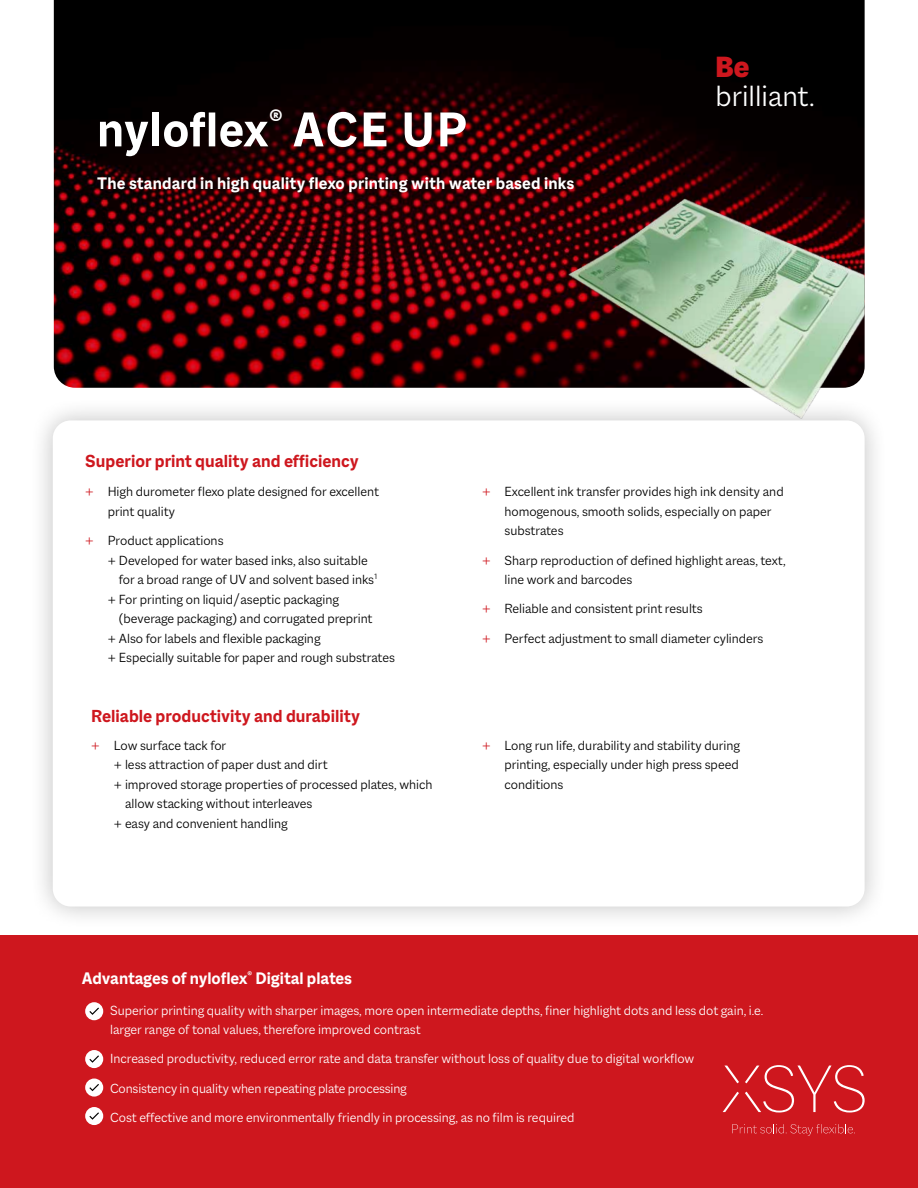
<style>
.page{position:relative;width:918px;height:1188px;background:#fff}
.page>*{position:absolute;margin:0;border:0;box-sizing:border-box;transform-origin:0 0}
.t1{font:700 52.5px "Macklin Sans";letter-spacing:.01em;color:#fff}
.t2{font:300 31.5px "Macklin Sans";color:#fff}
.t3{font:900 31.5px "Macklin Sans";color:#ce171e}
.t4{font:700 18.75px "Macklin Sans";color:#ce171e}
.t5{font:700 18px "Macklin Sans";color:#fff}
.t6{font:300 14.25px/19.5px "Macklin Sans";color:#000}
.t7{font:300 14.25px/19.5px "Macklin Sans";color:#fff}
.s1{font-size:15px;color:#ce171e}
.s2{font-size:18px;color:#ce171e}
</style>
<div class="page">
<div style="left:0;top:935px;width:918px;height:253px;background:#ce171e"></div>
<svg style="left:732px;top:1124px;width:123px;height:12px"></svg>
<svg style="left:725px;top:1066px;width:14px;height:17px"></svg>
<svg style="left:723px;top:1092px;width:16px;height:20px"></svg>
<svg style="left:745px;top:1065px;width:120px;height:48px"></svg>
<img style="left:54px;top:0;width:811px;height:388px">
<div style="left:29px;top:396px;width:859px;height:535px;background:#000;opacity:.25"></div>
<div style="left:53px;top:420px;width:812px;height:487px;background:#fff;border-radius:18px"></div>
<img style="left:527px;top:188px;width:338px;height:258px">
<div style="left:85px;top:1002px;width:18px;height:18px;background:#fff;border-radius:50%"></div>
<svg style="left:89px;top:1008px;width:10px;height:7px"></svg>
<div style="left:85px;top:1050px;width:18px;height:18px;background:#fff;border-radius:50%"></div>
<svg style="left:89px;top:1055px;width:10px;height:8px"></svg>
<div style="left:85px;top:1079px;width:18px;height:18px;background:#fff;border-radius:50%"></div>
<svg style="left:89px;top:1084px;width:10px;height:7px"></svg>
<div style="left:85px;top:1107px;width:18px;height:18px;background:#fff;border-radius:50%"></div>
<svg style="left:89px;top:1112px;width:10px;height:8px"></svg>
<h1 class="t1" style="left:97px;top:99px;width:372px">nyloflex<sup>®</sup> ACE UP</h1>
<p class="t5" style="left:97px;top:173px;width:479px">The standard in high quality flexo printing with water based inks</p>
<h3 class="t4" style="left:85px;top:450px;width:275px">Superior print quality and efficiency</h3>
<h2 class="t3" style="left:716px;top:49px;width:35px">Be</h2>
<h2 class="t2" style="left:716px;top:78px;width:101px">brilliant.</h2>
<p class="t6" style="left:108px;top:482px;width:273px;text-indent:-23px"><span class="s1">+</span> High durometer flexo plate designed for excellent print quality</p>
<p class="t6" style="left:85px;top:531px;width:140px"><span class="s1">+</span> Product applications</p>
<p class="t6" style="left:108px;top:550px;width:262px">+ Developed for water based inks, also suitable</p>
<p class="t6" style="left:119px;top:570px;width:260px">for a broad range of UV and solvent based inks<sup>1</sup></p>
<p class="t6" style="left:108px;top:589px;width:233px">+ For printing on liquid / aseptic packaging</p>
<p class="t6" style="left:119px;top:609px;width:255px">(beverage packaging) and corrugated preprint</p>
<p class="t6" style="left:108px;top:628px;width:214px">+ Also for labels and flexible packaging</p>
<p class="t6" style="left:108px;top:648px;width:289px">+ Especially suitable for paper and rough substrates</p>
<h3 class="t4" style="left:91px;top:705px;width:270px">Reliable productivity and durability</h3>
<p class="t6" style="left:91px;top:735px;width:137px"><span class="s1">+</span> Low surface tack for</p>
<p class="t6" style="left:114px;top:755px;width:215px">+ less attraction of paper dust and dirt</p>
<p class="t6" style="left:114px;top:774px;width:320px">+ improved storage properties of processed plates, which</p>
<p class="t6" style="left:125px;top:794px;width:189px">allow stacking without interleaves</p>
<p class="t6" style="left:114px;top:813px;width:176px">+ easy and convenient handling</p>
<p class="t6" style="left:505px;top:482px;width:281px;text-indent:-23px"><span class="s1">+</span> Excellent ink transfer provides high ink density and homogenous, smooth solids, especially on paper substrates</p>
<p class="t6" style="left:505px;top:550px;width:283px;text-indent:-23px"><span class="s1">+</span> Sharp reproduction of defined highlight areas, text, line work and barcodes</p>
<p class="t6" style="left:482px;top:594px;width:283px;line-height:29.2px"><span class="s1">+</span> Reliable and consistent print results<br><span class="s1">+</span> Perfect adjustment to small diameter cylinders</p>
<p class="t6" style="left:505px;top:735px;width:237px;text-align:justify;text-indent:-23px"><span class="s1">+</span> Long run life, durability and stability during printing, especially under high press speed conditions</p>
<p class="t5" style="left:82px;top:967px;width:272px">Advantages of nyloflex<sup>®</sup> Digital plates</p>
<p class="t7" style="left:110px;top:1000px;width:655px;text-indent:-23px"><span class="s2">•</span> Superior printing quality with sharper images, more open intermediate depths, finer highlight dots and less dot gain, i.e. larger range of tonal values, therefore improved contrast</p>
<p class="t7" style="left:88px;top:1049px;width:608px"><span class="s2">•</span> Increased productivity, reduced error rate and data transfer without loss of quality due to digital workflow</p>
<p class="t7" style="left:88px;top:1078px;width:321px"><span class="s2">•</span> Consistency in quality when repeating plate processing</p>
<p class="t7" style="left:88px;top:1107px;width:489px"><span class="s2">•</span> Cost effective and more environmentally friendly in processing, as no film is required</p>
</div>
